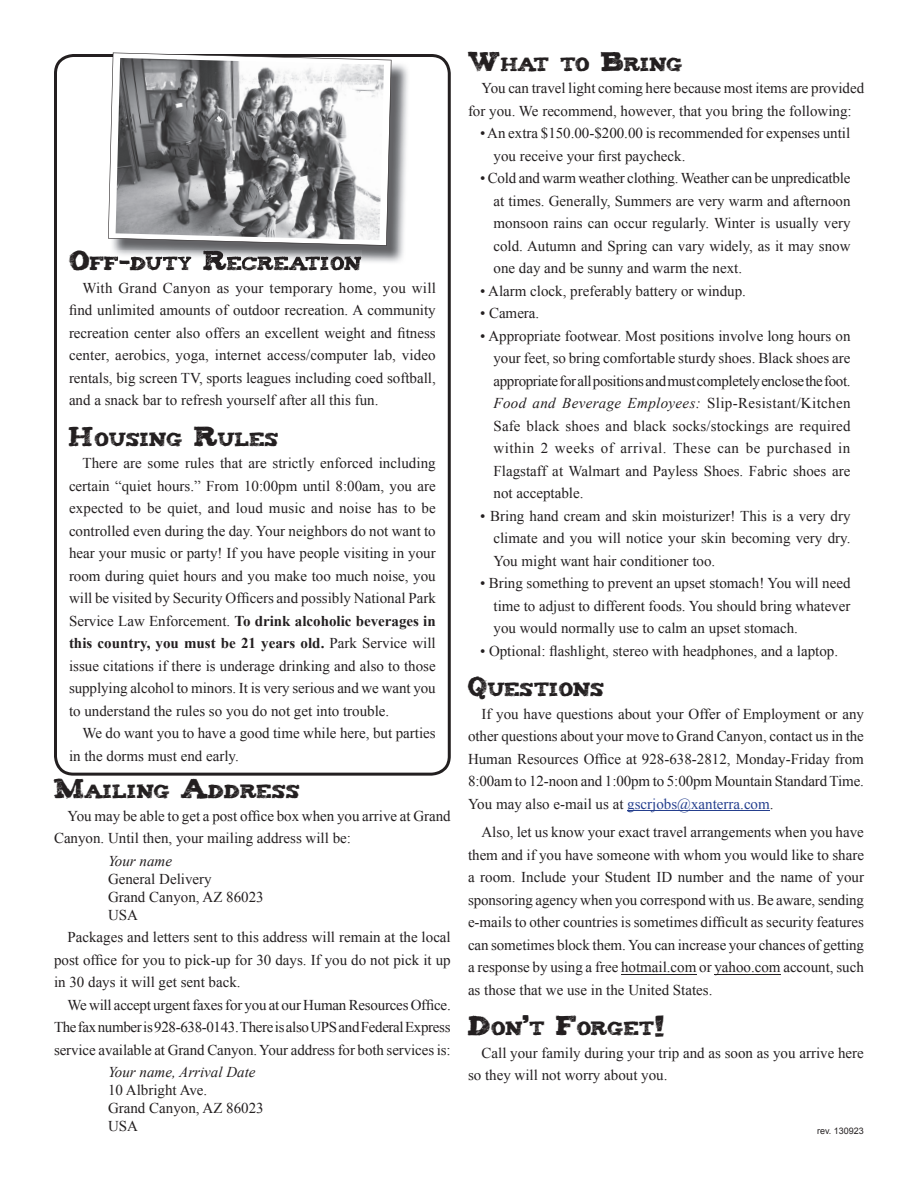
<style>
.page{position:relative;width:918px;height:1188px;background:#fff}
.page>*{position:absolute;margin:0;border:0;box-sizing:border-box;transform-origin:0 0}
.t1{font:15.75px "Tiza";color:#231f20}
.t2{font:15.75px "Tiza";letter-spacing:-.02em;color:#231f20}
.t3{font:15px/22.5px "Times New Roman";color:#231f20;text-align:justify}
.t4{font:italic 15px "Times New Roman";color:#231f20}
.t5{font:9px "Arial";color:#231f20}
.s1{font-size:22.5px}
.s2{font-weight:700}
.s3{font-style:italic}
.s4{color:#253f8e}
</style>
<div class="page">
<svg style="left:54px;top:54px;width:397px;height:722px"></svg>
<hr style="left:627px;top:810px;width:143px;height:1px;background:#253f8e">
<hr style="left:621px;top:974px;width:75px;height:1px;background:#231f20">
<hr style="left:715px;top:974px;width:66px;height:1px;background:#231f20">
<img style="left:110px;top:55px;width:300px;height:210px">
<img style="left:392px;top:56px;width:18px;height:1px">
<img style="left:110px;top:251px;width:251px;height:14px">
<svg style="left:108px;top:53px;width:284px;height:193px"></svg>
<img style="left:116px;top:58px;width:268px;height:182px">
<p class="t1" style="left:69px;top:251px;width:294px"><span class="s1">O</span>FF<span class="s1">-</span>DUTY <span class="s1">R</span>ECREATION</p>
<p class="t3" style="left:69px;top:276px;width:368px;text-indent:14px">With Grand Canyon as your temporary home, you will find unlimited amounts of outdoor recreation. A community recreation center also offers an excellent weight and fitness center, aerobics, yoga, internet access/computer lab, video rentals, big screen TV, sports leagues including coed softball, and a snack bar to refresh yourself after all this fun.</p>
<p class="t1" style="left:69px;top:426px;width:211px"><span class="s1">H</span>OUSING <span class="s1">R</span>ULES</p>
<p class="t3" style="left:69px;top:452px;width:368px;text-indent:14px">There are some rules that are strictly enforced including certain “quiet hours.” From 10:00pm until 8:00am, you are expected to be quiet, and loud music and noise has to be controlled even during the day. Your neighbors do not want to hear your music or party! If you have people visiting in your room during quiet hours and you make too much noise, you will be visited by Security Officers and possibly National Park Service Law Enforcement. <span class="s2">To drink alcoholic beverages in this country, you must be 21 years old.</span> Park Service will issue citations if there is underage drinking and also to those supplying alcohol to minors. It is very serious and we want you to understand the rules so you do not get into trouble.</p>
<p class="t3" style="left:69px;top:722px;width:368px;text-indent:14px">We do want you to have a good time while here, but parties in the dorms must end early.</p>
<p class="t1" style="left:54px;top:779px;width:248px"><span class="s1">M</span>AILING <span class="s1">A</span>DDRESS</p>
<p class="t3" style="left:54px;top:804px;width:398px;text-indent:14px">You may be able to get a post office box when you arrive at Grand<br>Canyon. Until then, your mailing address will be:</p>
<p class="t4" style="left:108px;top:851px;width:66px">Your name</p>
<p class="t3" style="left:108px;top:870px;width:157px;line-height:18px;text-align:left">General Delivery<br>Grand Canyon, AZ 86023<br>USA</p>
<p class="t3" style="left:54px;top:926px;width:398px;text-indent:14px">Packages and letters sent to this address will remain at the local post office for you to pick-up for 30 days. If you do not pick it up in 30 days it will get sent back.</p>
<p class="t3" style="left:54px;top:993px;width:398px;text-indent:14px">We will accept urgent faxes for you at our Human Resources Office.<br>The fax number is 928-638-0143. There is also UPS and Federal Express service available at Grand Canyon. Your address for both services is:</p>
<p class="t4" style="left:108px;top:1062px;width:149px">Your name, Arrival Date</p>
<p class="t3" style="left:108px;top:1081px;width:157px;line-height:18px;text-align:left">10 Albright Ave.<br>Grand Canyon, AZ 86023<br>USA</p>
<p class="t2" style="left:468px;top:52px;width:217px"><span class="s1">W</span>HAT TO <span class="s1">B</span>RING</p>
<p class="t3" style="left:468px;top:77px;width:398px;text-indent:14px">You can travel light coming here because most items are provided for you. We recommend, however, that you bring the following:</p>
<p class="t3" style="left:494px;top:122px;width:358px;text-indent:-14px">• An extra $150.00-$200.00 is recommended for expenses until you receive your first paycheck.</p>
<p class="t3" style="left:494px;top:167px;width:359px;text-indent:-14px">• Cold and warm weather clothing. Weather can be unpredicatble at times. Generally, Summers are very warm and afternoon monsoon rains can occur regularly. Winter is usually very cold. Autumn and Spring can vary widely, as it may snow one day and be sunny and warm the next.</p>
<p class="t3" style="left:480px;top:279px;width:268px">• Alarm clock, preferably battery or windup.</p>
<p class="t3" style="left:480px;top:302px;width:61px">• Camera.</p>
<p class="t3" style="left:494px;top:324px;width:359px;text-indent:-14px">• Appropriate footwear. Most positions involve long hours on your feet, so bring comfortable sturdy shoes. Black shoes are appropriate for all positions and must completely enclose the foot.<br><span class="s3">Food and Beverage Employees:</span> Slip-Resistant/Kitchen Safe black shoes and black socks/stockings are required within 2 weeks of arrival. These can be purchased in Flagstaff at Walmart and Payless Shoes. Fabric shoes are not acceptable.</p>
<p class="t3" style="left:494px;top:504px;width:358px;text-indent:-14px">• Bring hand cream and skin moisturizer! This is a very dry climate and you will notice your skin becoming very dry.<br>You might want hair conditioner too.</p>
<p class="t3" style="left:494px;top:572px;width:358px;text-indent:-14px">• Bring something to prevent an upset stomach! You will need time to adjust to different foods. You should bring whatever you would normally use to calm an upset stomach.</p>
<p class="t3" style="left:480px;top:639px;width:360px">• Optional: flashlight, stereo with headphones, and a laptop.</p>
<p class="t1" style="left:468px;top:677px;width:138px"><span class="s1">Q</span>UESTIONS</p>
<p class="t3" style="left:468px;top:702px;width:398px;text-indent:14px">If you have questions about your Offer of Employment or any other questions about your move to Grand Canyon, contact us in the Human Resources Office at 928-638-2812, Monday-Friday from 8:00am to 12-noon and 1:00pm to 5:00pm Mountain Standard Time.<br>You may also e-mail us at <span class="s4">gscrjobs@xanterra.com</span>.</p>
<p class="t3" style="left:468px;top:821px;width:398px;text-indent:14px">Also, let us know your exact travel arrangements when you have them and if you have someone with whom you would like to share a room. Include your Student ID number and the name of your sponsoring agency when you correspond with us. Be aware, sending e-mails to other countries is sometimes difficult as security features can sometimes block them. You can increase your chances of getting a response by using a free hotmail.com or yahoo.com account, such as those that we use in the United States.</p>
<p class="t1" style="left:468px;top:1016px;width:198px"><span class="s1">D</span>ON<span class="s1">’</span>T <span class="s1">F</span>ORGET<span class="s1">!</span></p>
<p class="t3" style="left:468px;top:1041px;width:397px;text-indent:14px">Call your family during your trip and as soon as you arrive here so they will not worry about you.</p>
<p class="t5" style="left:817px;top:1125px;width:48px">rev. 130923</p>
</div>
